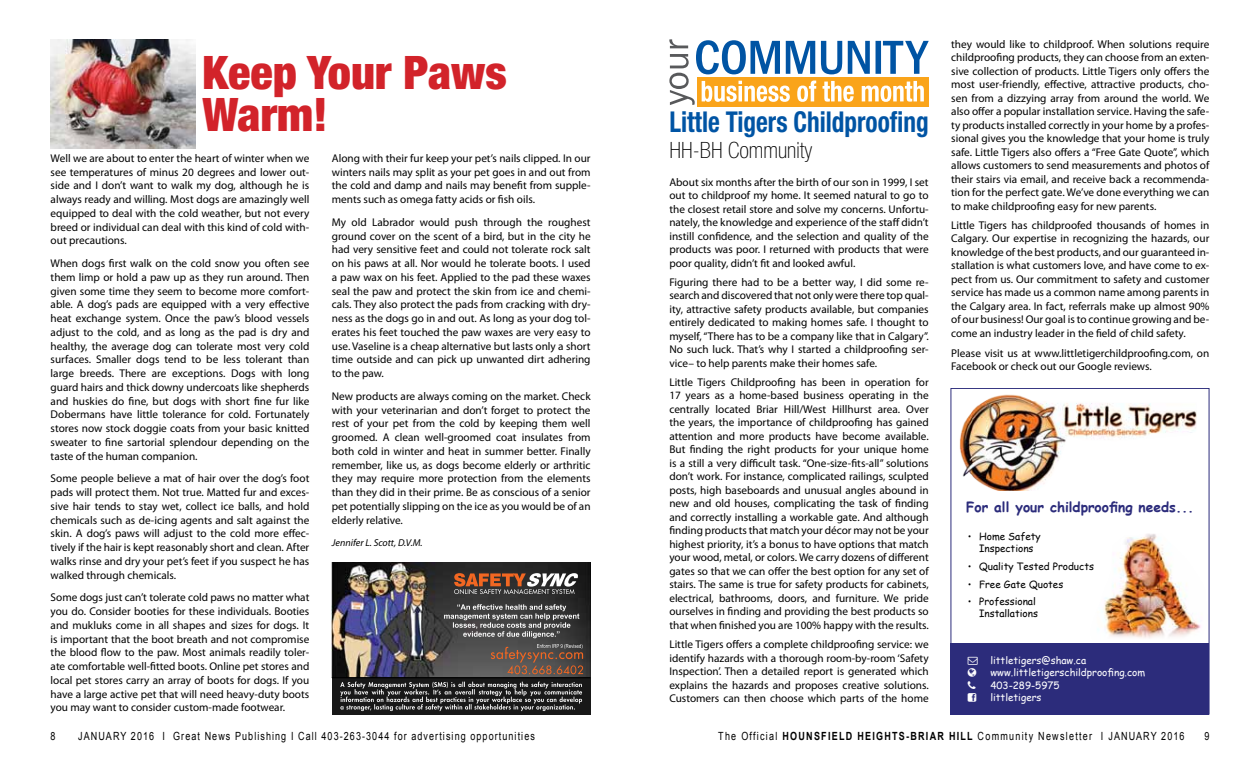
<style>
.page{position:relative;width:1260px;height:765px;background:#fff}
.page>*{position:absolute;margin:0;border:0;box-sizing:border-box;transform-origin:0 0}
.t1{font:900 condensed 46.25px/42.5px "Helvetica Neue LT Std";color:#d2232a}
.t2{font:700 condensed 28.75px "Helvetica Neue LT Std";color:#0054a4;scale:.88 1}
.t3{font:100 condensed 22.5px "Helvetica Neue LT Std";color:#000}
.t4{font:700 13.75px "Comic Sans MS";color:#2c2c7b}
.t5{font:11.25px/13.8px "Myriad Pro";color:#000;text-align:justify}
.t6{font:11.25px "Arial";letter-spacing:.12em;color:#000;scale:.8 1}
.t7{font:11.25px "Arial";letter-spacing:.14em;color:#000;scale:.8 1}
.t8{font:10px/12px "Comic Sans MS";color:#000;text-align:center}
.t9{font:10px/12.5px "Comic Sans MS";color:#fff}
.t10{font:italic 10px "Myriad Pro";color:#000}
.s1{font-weight:700}
</style>
<div class="page">
<div style="left:951px;top:643px;width:258px;height:71px;background:#2c2c7b"></div>
<img style="left:959px;top:394px;width:238px;height:97px">
<img style="left:1097px;top:534px;width:104px;height:104px">
<div style="left:951px;top:388px;width:258px;height:326px;border:1px solid #2c2c7b"></div>
<div style="left:698px;top:77px;width:231px;height:29px;background:#faa41a"></div>
<svg style="left:669px;top:39px;width:260px;height:66px"></svg>
<img style="left:51px;top:39px;width:145px;height:109px">
<img style="left:332px;top:562px;width:259px;height:115px">
<div style="left:332px;top:678px;width:259px;height:36px;background:#181818"></div>
<svg style="left:340px;top:682px;width:242px;height:29px"></svg>
<hr style="left:332px;top:677px;width:259px;height:1px;background:#000">
<svg style="left:454px;top:573px;width:124px;height:21px"></svg>
<svg style="left:444px;top:604px;width:135px;height:34px"></svg>
<svg style="left:491px;top:644px;width:92px;height:30px"></svg>
<h1 class="t1" style="left:202px;top:50px;width:306px">Keep Your Paws<br>Warm!</h1>
<p class="t5" style="left:51px;top:151px;width:260px">Well we are about to enter the heart of winter when we see temperatures of minus 20 degrees and lower out&shy;side and I don’t want to walk my dog, although he is always ready and willing. Most dogs are amazingly well equipped to deal with the cold weather, but not every breed or individual can deal with this kind of cold with&shy;out precautions.</p>
<p class="t5" style="left:51px;top:256px;width:260px">When dogs first walk on the cold snow you often see them limp or hold a paw up as they run around. Then given some time they seem to become more comfort&shy;able. A dog’s pads are equipped with a very effective heat exchange system. Once the paw’s blood vessels adjust to the cold, and as long as the pad is dry and healthy, the average dog can tolerate most very cold surfaces. Smaller dogs tend to be less tolerant than large breeds. There are exceptions. Dogs with long guard hairs and thick downy undercoats like shepherds and huskies do fine, but dogs with short fine fur like Dobermans have little tolerance for cold. Fortunately stores now stock doggie coats from your basic knitted sweater to fine sartorial splendour depending on the taste of the human companion.</p>
<p class="t5" style="left:51px;top:472px;width:260px">Some people believe a mat of hair over the dog’s foot pads will protect them. Not true. Matted fur and exces&shy;sive hair tends to stay wet, collect ice balls, and hold chemicals such as de-icing agents and salt against the skin. A dog’s paws will adjust to the cold more effec&shy;tively if the hair is kept reasonably short and clean. After walks rinse and dry your pet’s feet if you suspect he has walked through chemicals.</p>
<p class="t5" style="left:51px;top:591px;width:260px">Some dogs just can’t tolerate cold paws no matter what you do. Consider booties for these individuals. Booties and mukluks come in all shapes and sizes for dogs. It is important that the boot breath and not compromise the blood flow to the paw. Most animals readily toler&shy;ate comfortable well-fitted boots. Online pet stores and local pet stores carry an array of boots for dogs. If you have a large active pet that will need heavy-duty boots you may want to consider custom-made footwear.</p>
<p class="t5" style="left:332px;top:151px;width:260px">Along with their fur keep your pet’s nails clipped. In our winters nails may split as your pet goes in and out from the cold and damp and nails may benefit from supple&shy;ments such as omega fatty acids or fish oils.</p>
<p class="t5" style="left:332px;top:215px;width:260px">My old Labrador would push through the roughest ground cover on the scent of a bird, but in the city he had very sensitive feet and could not tolerate rock salt on his paws at all. Nor would he tolerate boots. I used a paw wax on his feet. Applied to the pad these waxes seal the paw and protect the skin from ice and chemi&shy;cals. They also protect the pads from cracking with dry&shy;ness as the dogs go in and out. As long as your dog tol&shy;erates his feet touched the paw waxes are very easy to use. Vaseline is a cheap alternative but lasts only a short time outside and can pick up unwanted dirt adhering to the paw.</p>
<p class="t5" style="left:332px;top:389px;width:260px">New products are always coming on the market. Check with your veterinarian and don’t forget to protect the rest of your pet from the cold by keeping them well groomed. A clean well-groomed coat insulates from both cold in winter and heat in summer better. Finally remember, like us, as dogs become elderly or arthritic they may require more protection from the elements than they did in their prime. Be as conscious of a senior pet potentially slipping on the ice as you would be of an elderly relative.</p>
<p class="t10" style="left:332px;top:538px;width:92px">Jennifer L. Scott, D.V.M.</p>
<h2 class="t2" style="left:669px;top:104px;width:296px">Little Tigers Childproofing</h2>
<h3 class="t3" style="left:669px;top:138px;width:144px">HH-BH Community</h3>
<p class="t5" style="left:669px;top:175px;width:261px">About six months after the birth of our son in 1999, I set out to childproof my home. It seemed natural to go to the closest retail store and solve my concerns. Unfortu&shy;nately, the knowledge and experience of the staff didn’t instill confidence, and the selection and quality of the products was poor. I returned with products that were poor quality, didn’t fit and looked awful.</p>
<p class="t5" style="left:669px;top:275px;width:261px">Figuring there had to be a better way, I did some re&shy;search and discovered that not only were there top qual&shy;ity, attractive safety products available, but companies entirely dedicated to making homes safe. I thought to myself, “There has to be a company like that in Calgary”.<br>No such luck. That’s why I started a childproofing ser&shy;vice– to help parents make their homes safe.</p>
<p class="t5" style="left:669px;top:375px;width:261px">Little Tigers Childproofing has been in operation for 17 years as a home-based business operating in the centrally located Briar Hill/West Hillhurst area. Over the years, the importance of childproofing has gained attention and more products have become available.<br>But finding the right products for your unique home is a still a very difficult task. “One-size-fits-all” solutions don’t work. For instance, complicated railings, sculpted posts, high baseboards and unusual angles abound in new and old houses, complicating the task of finding and correctly installing a workable gate. And although finding products that match your décor may not be your highest priority, it’s a bonus to have options that match your wood, metal, or colors. We carry dozens of different gates so that we can offer the best option for any set of stairs. The same is true for safety products for cabinets, electrical, bathrooms, doors, and furniture. We pride ourselves in finding and providing the best products so that when finished you are 100% happy with the results.</p>
<p class="t5" style="left:669px;top:637px;width:261px">Little Tigers offers a complete childproofing service: we identify hazards with a thorough room-by-room ‘Safety Inspection’. Then a detailed report is generated which explains the hazards and proposes creative solutions.<br>Customers can then choose which parts of the home</p>
<p class="t5" style="left:951px;top:37px;width:260px">they would like to childproof. When solutions require childproofing products, they can choose from an exten&shy;sive collection of products. Little Tigers only offers the most user-friendly, effective, attractive products, cho&shy;sen from a dizzying array from around the world. We also offer a popular installation service. Having the safe&shy;ty products installed correctly in your home by a profes&shy;sional gives you the knowledge that your home is truly safe. Little Tigers also offers a “Free Gate Quote”, which allows customers to send measurements and photos of their stairs via email, and receive back a recommenda&shy;tion for the perfect gate. We’ve done everything we can to make childproofing easy for new parents.</p>
<p class="t5" style="left:951px;top:218px;width:260px">Little Tigers has childproofed thousands of homes in Calgary. Our expertise in recognizing the hazards, our knowledge of the best products, and our guaranteed in&shy;stallation is what customers love, and have come to ex&shy;pect from us. Our commitment to safety and customer service has made us a common name among parents in the Calgary area. In fact, referrals make up almost 90% of our business! Our goal is to continue growing and be&shy;come an industry leader in the field of child safety.</p>
<p class="t5" style="left:951px;top:346px;width:260px">Please visit us at www.littletigerchildproofing.com, on<br>Facebook or check out our Google reviews.</p>
<p class="t4" style="left:966px;top:497px;width:229px">For all your childproofing needs...</p>
<p class="t8" style="left:968px;top:530px;width:74px">• Home Safety<br>Inspections</p>
<p class="t8" style="left:968px;top:560px;width:128px">• Quality Tested Products</p>
<p class="t8" style="left:968px;top:578px;width:97px">• Free Gate Quotes</p>
<p class="t8" style="left:968px;top:595px;width:72px;text-align:right">• Professional<br>Installations</p>
<p class="t9" style="left:990px;top:653px;width:156px">littletigers@shaw.ca www.littletigerschildproofing.com<br>403-289-5975<br>littletigers</p>
<p class="t6" style="left:51px;top:728px;width:8px">8</p>
<p class="t6" style="left:78px;top:728px;width:573px">January 2016 I Great News Publishing I Call 403-263-3044 for advertising opportunities</p>
<p class="t7" style="left:718px;top:728px;width:584px">The Official <span class="s1">HOUNSFIELD HEIGHTS-BRIAR HILL</span> CommunityNewsletter I January 2016</p>
<p class="t6" style="left:1204px;top:728px;width:8px">9</p>
</div>
